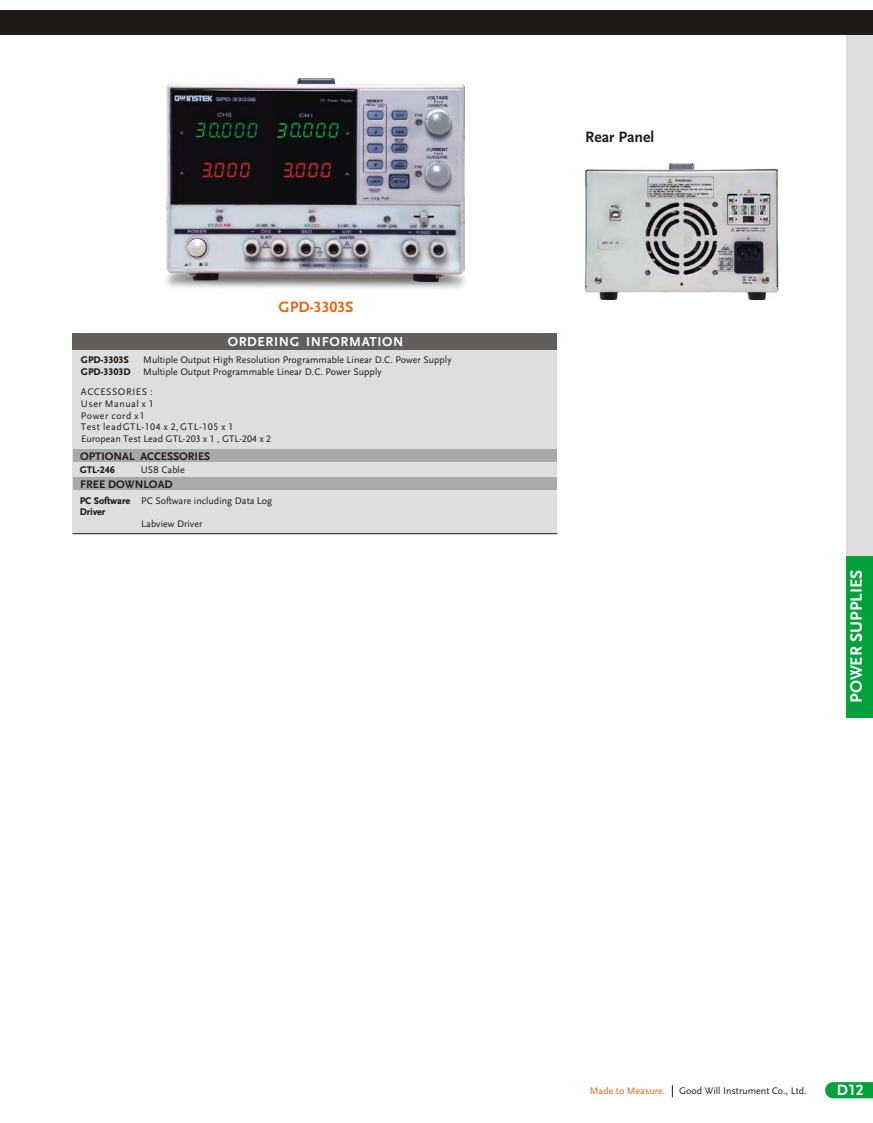
<style>
.page{position:relative;width:873px;height:1123px;background:#fff}
.page>*{position:absolute;margin:0;border:0;box-sizing:border-box;transform-origin:0 0}
.t1{font:700 17.1px "Scala Sans LF";color:#fff}
.t2{font:700 15.6px "Scala Sans LF";color:#e36612}
.t3{font:700 15.6px "Scala Sans LF";color:#1f1a17}
.t4{font:700 15.6px "Scala Sans LF";color:#fff}
.t5{font:700 13.5px "Scala Sans LF";letter-spacing:.05em;color:#fff}
.t6{font:700 11.4px "Scala Sans LF";color:#1f1a17}
.t7{font:10.05px/12.1px "Scala Sans LF";color:#1f1a17}
.t8{font:10.05px/11.9px "Scala Sans LF";letter-spacing:.05em;color:#1f1a17}
.t9{font:700 10.05px/12.1px "Scala Sans LF";color:#1f1a17}
.t10{font:10.05px "Scala Sans LF";color:#e36612}
</style>
<div class="page">
<div style="left:73px;top:334px;width:484px;height:200px;background:#dedede"></div>
<div style="left:846px;top:10px;width:27px;height:570px;background:#dedede"></div>
<svg style="left:672px;top:1085px;width:1px;height:12px"></svg>
<div style="left:0;top:10px;width:873px;height:25px;background:#1f1a17"></div>
<svg style="left:825px;top:1082px;width:48px;height:16px"></svg>
<div style="left:846px;top:556px;width:27px;height:161px;background:#00a13b"></div>
<img style="left:584px;top:163px;width:195px;height:137px">
<img style="left:166px;top:79px;width:298px;height:203px">
<div style="left:73px;top:334px;width:484px;height:16px;background:#615e5c"></div>
<div style="left:73px;top:450px;width:484px;height:12px;background:#aba8a8"></div>
<hr style="left:73px;top:533px;width:484px;height:1px;background:#1f1a17">
<div style="left:73px;top:478px;width:484px;height:12px;background:#aba8a8"></div>
<h2 class="t2" style="left:279px;top:300px;width:77px">GPD-3303S</h2>
<h3 class="t5" style="left:228px;top:336px;width:177px">ORDERING INFORMATION</h3>
<p class="t9" style="left:81px;top:355px;width:51px">GPD-3303S<br>GPD-3303D</p>
<p class="t7" style="left:143px;top:354px;width:310px">Multiple Output High Resolution Programmable Linear D.C. Power Supply<br>Multiple Output Programmable Linear D.C. Power Supply</p>
<p class="t8" style="left:81px;top:386px;width:154px">ACCESSORIES :<br>User Manual x 1<br>Power cord x 1<br>Test lead GTL-104 x 2, GTL-105 x 1</p>
<p class="t7" style="left:81px;top:434px;width:192px">European Test Lead GTL-203 x 1 , GTL-204 x 2</p>
<p class="t6" style="left:80px;top:451px;width:131px">OPTIONAL ACCESSORIES</p>
<p class="t6" style="left:80px;top:479px;width:94px">FREE DOWNLOAD</p>
<p class="t9" style="left:80px;top:495px;width:52px;line-height:11.7px">PC Software<br>Driver</p>
<p class="t7" style="left:141px;top:495px;width:132px">PC Software including Data Log</p>
<p class="t7" style="left:141px;top:519px;width:63px">Labview Driver</p>
<p class="t9" style="left:80px;top:465px;width:37px">GTL-246</p>
<p class="t7" style="left:141px;top:465px;width:45px">USB Cable</p>
<h2 class="t3" style="left:585px;top:131px;width:70px">Rear Panel</h2>
<h1 class="t1" style="left:849px;top:703px;width:134px;rotate:-90deg">POWER SUPPLIES</h1>
<p class="t10" style="left:590px;top:1086px;width:77px">Made to Measure.</p>
<p class="t7" style="left:679px;top:1085px;width:129px">Good Will Instrument Co., Ltd.</p>
<h2 class="t4" style="left:837px;top:1084px;width:28px">D12</h2>
</div>
